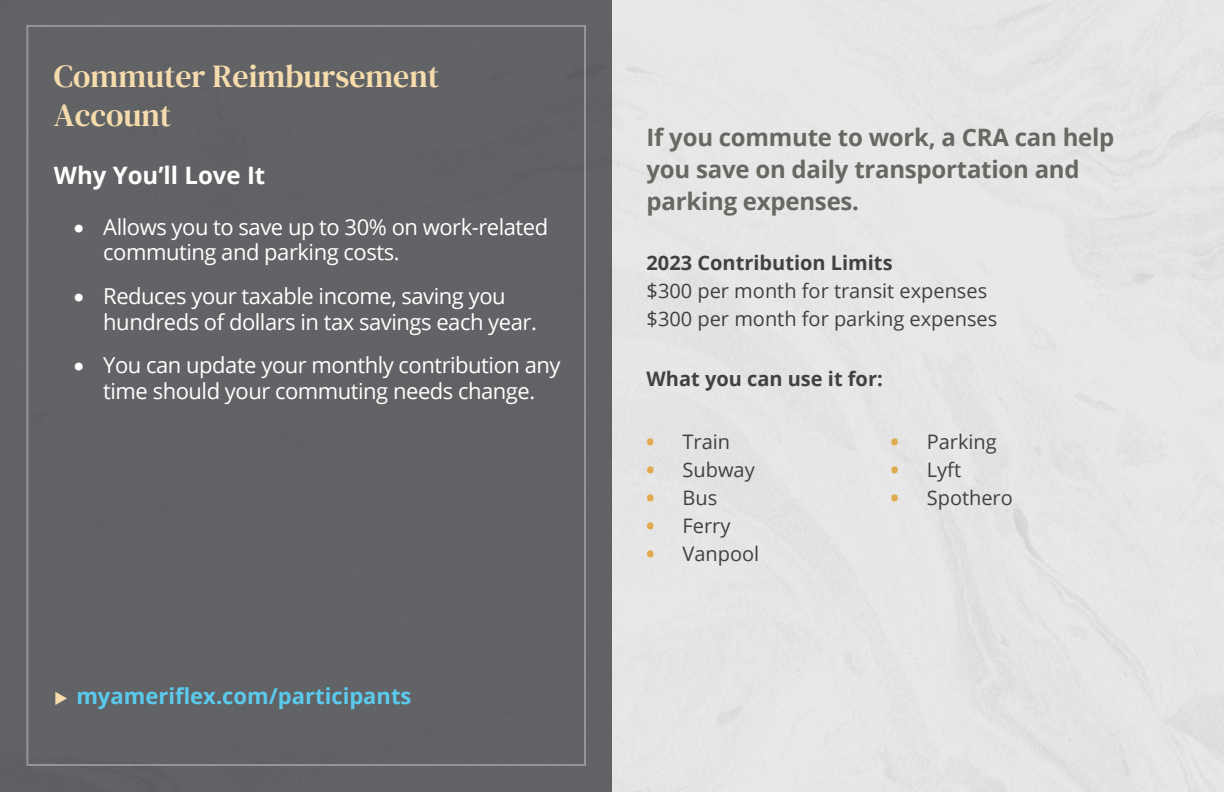
<style>
.page{position:relative;width:1224px;height:792px;background:#fff}
.page>*{position:absolute;margin:0;border:0;box-sizing:border-box;transform-origin:0 0}
.t1{font:32px/38.4px "DM Serif Text";color:#f6dbad}
.t2{font:700 24px/32px "Open Sans";letter-spacing:-.01em;color:#686863}
.t3{font:700 24px "Open Sans";color:#fff}
.t4{font:22px/25.6px "Open Sans";letter-spacing:-.02em;color:#fff}
.t5{font:700 22px "Open Sans";color:#5acaed}
.t6{font:20px/28px "Open Sans";color:#414042}
.t7{font:700 20px "Open Sans";color:#414042}
.s1{color:#f6dbad}
.s2{font-weight:700}
.s3{font-style:inherit}
.s4{font-weight:800;color:#e1aa4d}
</style>
<div class="page">
<div style="left:0;top:0;width:612px;height:792px;background:#626366"></div>
<h1 class="t1" style="left:54px;top:57px;width:387px">Commuter Reimbursement<br>Account</h1>
<p class="t3" style="left:54px;top:159px;width:213px">Why You’ll Love It</p>
<p class="t4" style="left:103px;top:213px;width:446px;text-indent:-29px">• Allows you to save up to 30% on work-related commuting and parking costs.</p>
<p class="t4" style="left:103px;top:283px;width:435px;text-indent:-29px">• Reduces your taxable income, saving you hundreds of dollars in tax savings each year.</p>
<p class="t4" style="left:74px;top:352px;width:488px;text-align:center">• You can update your monthly contribution any time should your commuting needs change.</p>
<p class="t5" style="left:54px;top:680px;width:359px"><span class="s1">◆</span> myameriflex.com/participants</p>
<p class="t2" style="left:647px;top:121px;width:469px">If you commute to work, a CRA can help you save on daily transportation and parking expenses.</p>
<p class="t6" style="left:647px;top:249px;width:352px"><span class="s2">2023 Contribution Limits<br></span>$<span class="s3">300</span> per month for transit expenses $<span class="s3">30</span>0 per month for parking expenses</p>
<p class="t7" style="left:647px;top:365px;width:238px">What you can use it for:</p>
<p class="t6" style="left:647px;top:428px;width:85px"><span class="s4">•</span> Train</p>
<p class="t6" style="left:647px;top:456px;width:110px"><span class="s4">•</span> Subway</p>
<p class="t6" style="left:647px;top:484px;width:72px"><span class="s4">•</span> Bus</p>
<p class="t6" style="left:647px;top:512px;width:85px"><span class="s4">•</span> Ferry</p>
<p class="t6" style="left:647px;top:540px;width:114px"><span class="s4">•</span> Vanpool</p>
<p class="t6" style="left:891px;top:427px;width:108px"><span class="s4">•</span> Parking</p>
<p class="t6" style="left:891px;top:455px;width:72px"><span class="s4">•</span> Lyft</p>
<p class="t6" style="left:891px;top:483px;width:124px"><span class="s4">•</span> Spothero</p>
</div>
